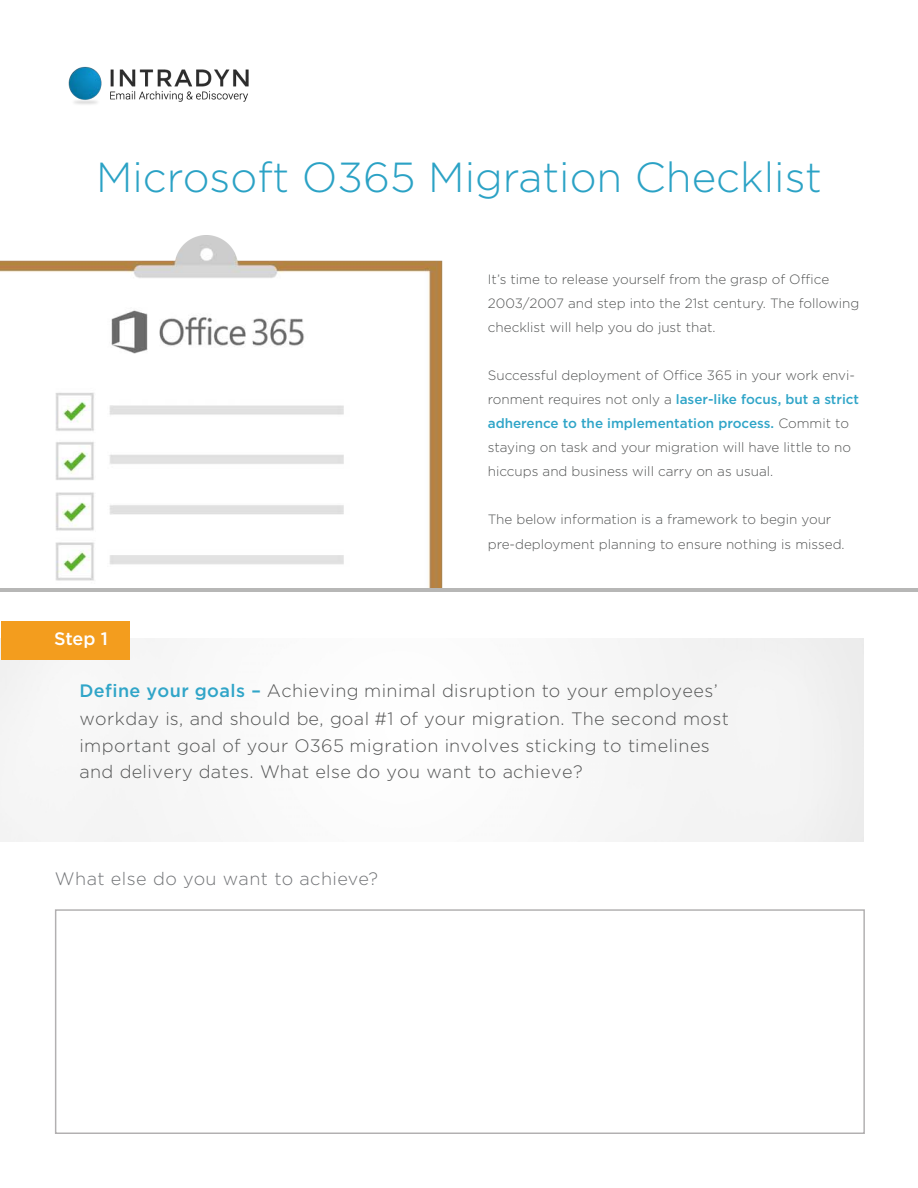
<style>
.page{position:relative;width:918px;height:1188px;background:#fff}
.page>*{position:absolute;margin:0;border:0;box-sizing:border-box;transform-origin:0 0}
.t1{font:300 42px "Gotham";color:#2ba2c5}
.t2{font:300 18px/27px "Gotham";letter-spacing:.025em;color:#545555}
.t3{font:300 18px "Gotham";letter-spacing:.025em;color:#727477}
.t4{font:500 18px "Gotham";color:#fff}
.t5{font:300 13.5px/24px "Gotham";color:#545555}
.s1{font-weight:500;color:#30a5c8}
</style>
<div class="page">
<img style="left:0;top:235px;width:443px;height:353px">
<img style="left:1px;top:638px;width:863px;height:203px">
<div style="left:1px;top:621px;width:129px;height:38px;background:#f39d1e"></div>
<hr style="left:0;top:588px;width:918px;height:4px;background:#b7b7b6">
<img style="left:68px;top:66px;width:181px;height:39px">
<p class="t1" style="left:96px;top:154px;width:727px">Microsoft O365 Migration Checklist</p>
<p class="t4" style="left:54px;top:628px;width:55px">Step 1</p>
<p class="t5" style="left:488px;top:267px;width:373px">It’s time to release yourself from the grasp of Office<br>2003/2007 and step into the 21st century. The following checklist will help you do just that.</p>
<p class="t5" style="left:488px;top:363px;width:373px">Successful deployment of Office 365 in your work envi&shy;ronment requires not only a <span class="s1">laser-like focus, but a strict adherence to the implementation process.</span> Commit to staying on task and your migration will have little to no hiccups and business will carry on as usual.</p>
<p class="t5" style="left:488px;top:506px;width:358px;line-height:25.5px">The below information is a framework to begin your pre-deployment planning to ensure nothing is missed.</p>
<p class="t2" style="left:79px;top:677px;width:651px"><span class="s1">Define your goals –</span> Achieving minimal disruption to your employees’ workday is, and should be, goal #1 of your migration. The second most important goal of your O365 migration involves sticking to timelines and delivery dates. What else do you want to achieve?</p>
<p class="t3" style="left:55px;top:869px;width:325px">What else do you want to achieve?</p>
</div>
